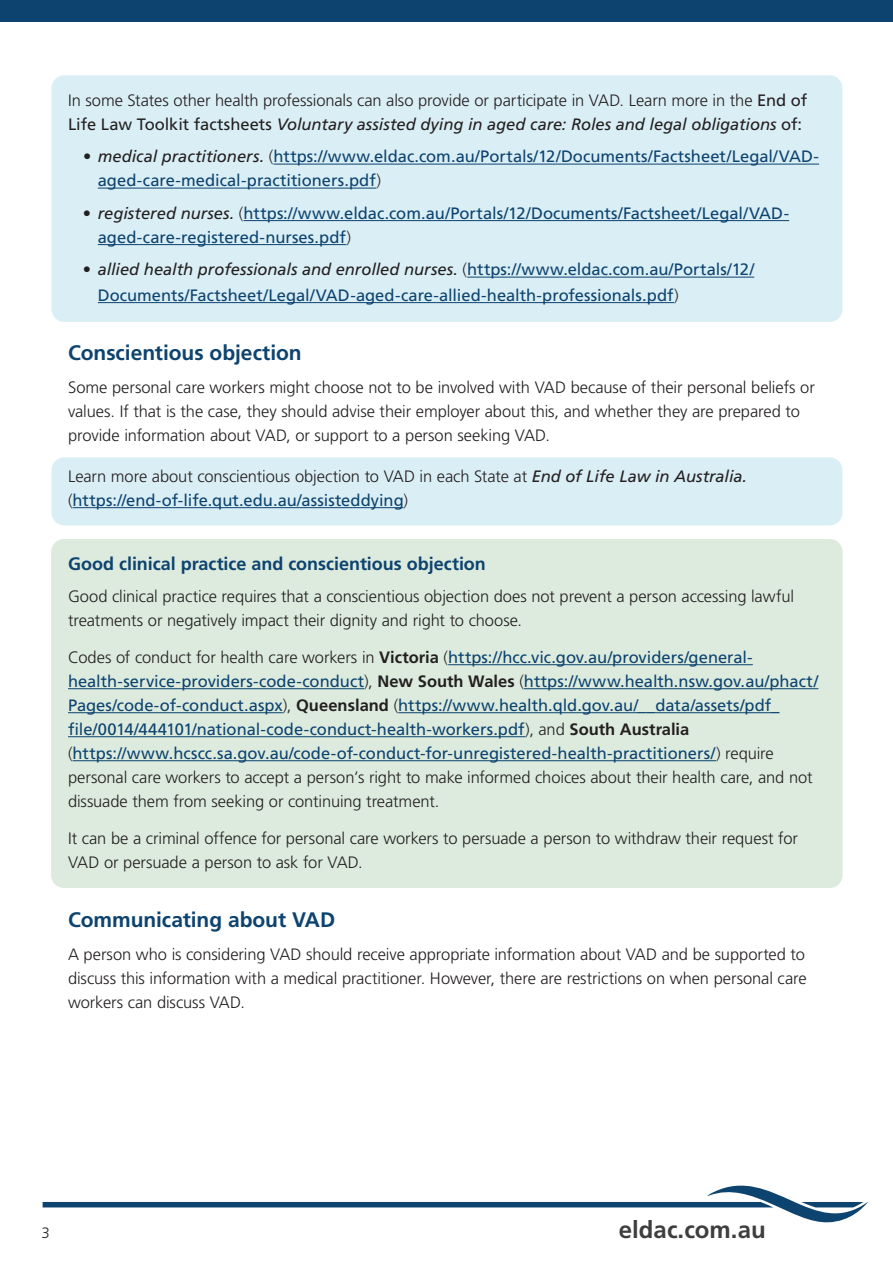
<style>
.page{position:relative;width:893px;height:1263px;background:#fff}
.page>*{position:absolute;margin:0;border:0;box-sizing:border-box;transform-origin:0 0}
.t1{font:700 24px "Frutiger LT Pro";color:#3e3e3f}
._14pt_Text_Heading{font:700 21px "Frutiger LT Pro";letter-spacing:-.005em;color:#0d436f}
._12pt_sub-head{font:700 18px "Frutiger LT Pro";color:#0d436f}
._11pt_text{font:300 16.5px/24px "Frutiger LT Pro";letter-spacing:-.005em;color:#231f20}
._11pt_text-2{font:16.5px/24px "Frutiger LT Pro";color:#0d436f}
.Bullets{font:16.5px/24px "Frutiger LT Pro";color:#0d436f}
.t2{font:300 15px "Frutiger LT Pro";color:#231f20}
.s1{font-weight:400}
.s2{font-weight:400;font-style:italic}
.s3{font-style:italic;color:#231f20}
.s4{font-weight:300;color:#231f20}
.s5{font-weight:400;color:#0d436f}
.s6{font-weight:700;color:#231f20}
</style>
<div class="page">
<div style="left:0;top:0;width:893px;height:21px;background:#0d436f"></div>
<svg style="left:43px;top:1185px;width:825px;height:38px"></svg>
<div style="left:52px;top:457px;width:790px;height:68px;background:#daeef5;border-radius:13px"></div>
<div style="left:51px;top:539px;width:792px;height:349px;background:#ddebde;border-radius:13px"></div>
<div style="left:52px;top:75px;width:790px;height:247px;background:#daeef5;border-radius:13px"></div>
<hr style="left:273px;top:164px;width:546px;height:1px;background:#0d436f">
<hr style="left:98px;top:188px;width:278px;height:1px;background:#0d436f">
<hr style="left:244px;top:220px;width:545px;height:1px;background:#0d436f">
<hr style="left:98px;top:244px;width:248px;height:1px;background:#0d436f">
<hr style="left:467px;top:277px;width:287px;height:1px;background:#0d436f">
<hr style="left:98px;top:302px;width:576px;height:1px;background:#0d436f">
<hr style="left:73px;top:507px;width:331px;height:1px;background:#0d436f">
<hr style="left:448px;top:664px;width:305px;height:1px;background:#0d436f">
<hr style="left:68px;top:688px;width:296px;height:1px;background:#0d436f">
<hr style="left:524px;top:688px;width:294px;height:1px;background:#0d436f">
<hr style="left:68px;top:712px;width:215px;height:1px;background:#0d436f">
<hr style="left:398px;top:712px;width:381px;height:1px;background:#0d436f">
<hr style="left:68px;top:736px;width:457px;height:1px;background:#0d436f">
<hr style="left:73px;top:760px;width:643px;height:1px;background:#0d436f">
<p class="_11pt_text" style="left:68px;top:88px;width:741px">In some States other health professionals can also provide or participate in VAD. Learn more in the <span class="s1">End of<br>Life Law Toolkit factsheets</span> <span class="s2">Voluntary assisted dying in aged care: Roles and legal obligations</span> <span class="s1">of:</span></p>
<p class="Bullets" style="left:98px;top:145px;width:723px;text-indent:-15px"><span class="s3">• medical practitioners.</span> <span class="s4">(</span>https://www.eldac.com.au/Portals/12/Documents/Factsheet/Legal/VAD&shy;aged-care-medical-practitioners.pdf<span class="s4">)</span></p>
<p class="Bullets" style="left:98px;top:201px;width:693px;text-indent:-15px"><span class="s4">•</span> <span class="s3">registered nurses.</span> <span class="s4">(</span>https://www.eldac.com.au/Portals/12/Documents/Factsheet/Legal/VAD&shy;aged-care-registered-nurses.pdf<span class="s4">)</span></p>
<p class="Bullets" style="left:98px;top:257px;width:658px;line-height:25.5px;text-indent:-15px"><span class="s4">•</span> <span class="s3">allied health professionals and enrolled nurses.</span> <span class="s4">(</span>https://www.eldac.com.au/Portals/12/<br>Documents/Factsheet/Legal/VAD-aged-care-allied-health-professionals.pdf<span class="s4">)</span></p>
<h2 class="_14pt_Text_Heading" style="left:68px;top:341px;width:235px">Conscientious objection</h2>
<p class="_11pt_text" style="left:68px;top:375px;width:748px">Some personal care workers might choose not to be involved with VAD because of their personal beliefs or values. If that is the case, they should advise their employer about this, and whether they are prepared to provide information about VAD, or support to a person seeking VAD.</p>
<p class="_11pt_text" style="left:68px;top:464px;width:681px">Learn more about conscientious objection to VAD in each State at <span class="s2">End of Life Law in Australia. </span>(<span class="s5">https://end-of-life.qut.edu.au/assisteddying</span>)</p>
<h3 class="_12pt_sub-head" style="left:68px;top:553px;width:419px">Good clinical practice and conscientious objection</h3>
<p class="_11pt_text" style="left:68px;top:585px;width:727px">Good clinical practice requires that a conscientious objection does not prevent a person accessing lawful treatments or negatively impact their dignity and right to choose.</p>
<p class="_11pt_text-2" style="left:68px;top:645px;width:752px"><span class="s4">Codes of conduct for health care workers in</span> <span class="s6">Victoria</span> <span class="s4">(</span>https://hcc.vic.gov.au/providers/general&shy;health-service-providers-code-conduct<span class="s4">),</span> <span class="s6">New South Wales</span> <span class="s4">(</span>https://www.health.nsw.gov.au/phact/ Pages/code-of-conduct.aspx<span class="s4">),</span> <span class="s6">Queensland</span> <span class="s4">(</span>https://www.health.qld.gov.au/__data/assets/pdf_ file/0014/444101/national-code-conduct-health-workers.pdf<span class="s4">), and</span> <span class="s6">South Australia </span><span class="s4">(</span>https://www.hcscc.sa.gov.au/code-of-conduct-for-unregistered-health-practitioners/<span class="s4">) require personal care workers to accept a person’s right to make informed choices about their health care, and not dissuade them from seeking or continuing treatment.</span></p>
<p class="_11pt_text" style="left:68px;top:826px;width:731px">It can be a criminal offence for personal care workers to persuade a person to withdraw their request for<br>VAD or persuade a person to ask for VAD.</p>
<h2 class="_14pt_Text_Heading" style="left:68px;top:907px;width:269px">Communicating about VAD</h2>
<p class="_11pt_text" style="left:68px;top:942px;width:740px;text-align:justify">A person who is considering VAD should receive appropriate information about VAD and be supported to discuss this information with a medical practitioner. However, there are restrictions on when personal care workers can discuss VAD.</p>
<p class="t2" style="left:42px;top:1224px;width:10px">3</p>
<h1 class="t1" style="left:619px;top:1215px;width:148px">eldac.com.au</h1>
</div>
